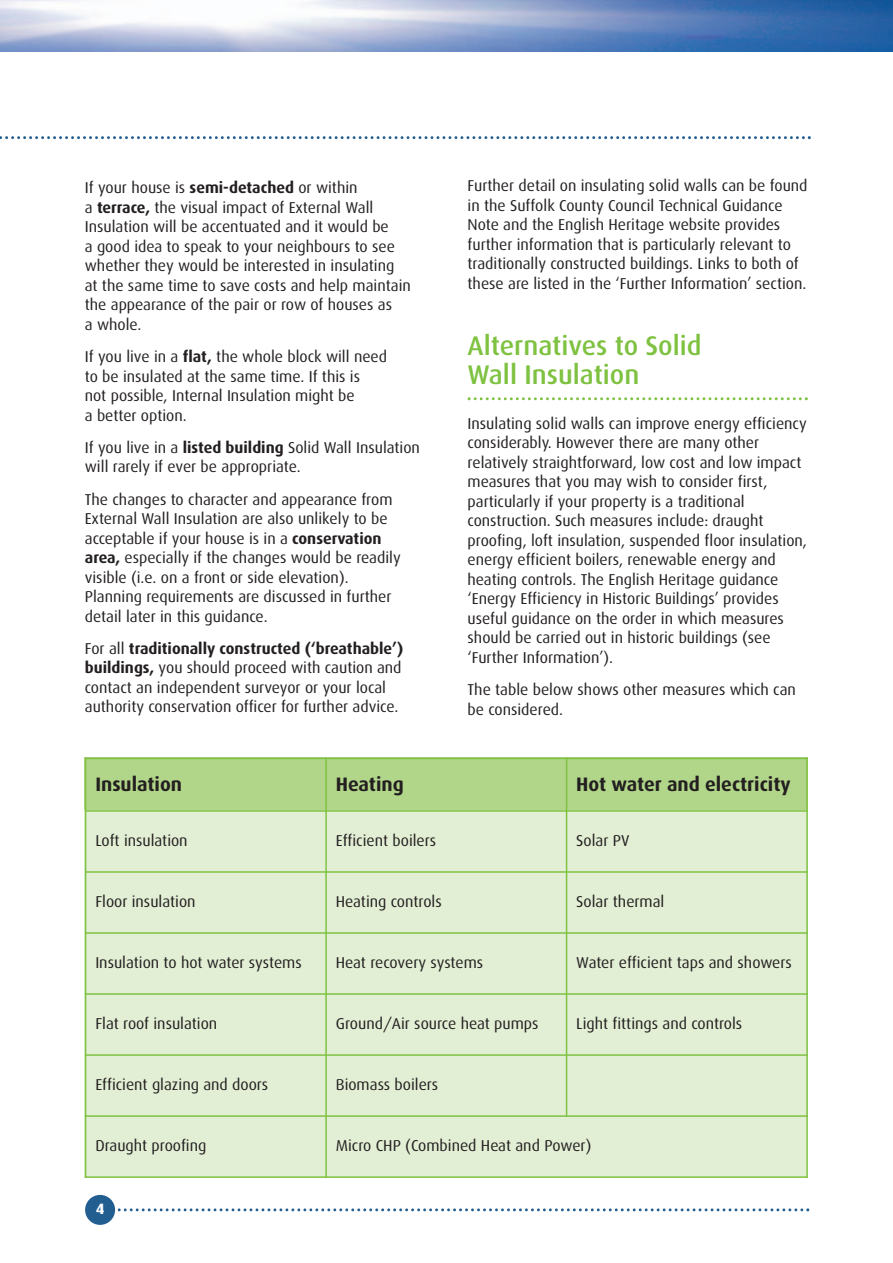
<style>
.page{position:relative;width:893px;height:1263px;background:#fff}
.page>*{position:absolute;margin:0;border:0;box-sizing:border-box;transform-origin:0 0}
.t1{font:500 27px/28.5px "Dax";color:#7fc241}
.t2{font:700 19.5px "Dax";color:#231f20}
.t3{font:15.75px/19.5px "Dax";color:#231f20}
.t4{font:800 15px "Dax";color:#fff}
.s1{font-weight:700}
</style>
<div class="page">
<img style="left:0;top:0;width:892px;height:51px">
<svg style="left:115px;top:1208px;width:694px;height:3px"></svg>
<div style="left:85px;top:1195px;width:30px;height:30px;background:#235e91;border-radius:50%"></div>
<svg style="left:0;top:136px;width:811px;height:3px"></svg>
<svg style="left:468px;top:397px;width:340px;height:3px"></svg>
<div style="left:85px;top:758px;width:241px;height:53px;background:#b1d689"></div>
<div style="left:326px;top:758px;width:240px;height:53px;background:#b1d689"></div>
<div style="left:566px;top:758px;width:242px;height:53px;background:#b1d689"></div>
<div style="left:85px;top:811px;width:241px;height:61px;background:#e2efd4"></div>
<div style="left:326px;top:811px;width:240px;height:61px;background:#e2efd4"></div>
<div style="left:566px;top:811px;width:242px;height:61px;background:#e2efd4"></div>
<div style="left:85px;top:872px;width:241px;height:61px;background:#e2efd4"></div>
<div style="left:326px;top:872px;width:240px;height:61px;background:#e2efd4"></div>
<div style="left:566px;top:872px;width:242px;height:61px;background:#e2efd4"></div>
<div style="left:85px;top:933px;width:241px;height:61px;background:#e2efd4"></div>
<div style="left:326px;top:933px;width:240px;height:61px;background:#e2efd4"></div>
<div style="left:566px;top:933px;width:242px;height:61px;background:#e2efd4"></div>
<div style="left:85px;top:994px;width:241px;height:61px;background:#e2efd4"></div>
<div style="left:326px;top:994px;width:240px;height:61px;background:#e2efd4"></div>
<div style="left:566px;top:994px;width:242px;height:61px;background:#e2efd4"></div>
<div style="left:85px;top:1055px;width:241px;height:61px;background:#e2efd4"></div>
<div style="left:326px;top:1055px;width:240px;height:61px;background:#e2efd4"></div>
<div style="left:566px;top:1055px;width:242px;height:61px;background:#e2efd4"></div>
<div style="left:85px;top:1116px;width:241px;height:62px;background:#e2efd4"></div>
<div style="left:327px;top:1116px;width:480px;height:62px;background:#e2efd4"></div>
<hr style="left:85px;top:758px;width:1px;height:420px;background:#7fc241">
<hr style="left:325px;top:758px;width:2px;height:420px;background:#7fc241">
<hr style="left:566px;top:758px;width:1px;height:359px;background:#7fc241">
<hr style="left:806px;top:758px;width:2px;height:420px;background:#7fc241">
<hr style="left:85px;top:758px;width:723px;height:1px;background:#7fc241">
<hr style="left:85px;top:810px;width:723px;height:2px;background:#7fc241">
<hr style="left:85px;top:871px;width:723px;height:2px;background:#7fc241">
<hr style="left:85px;top:932px;width:723px;height:2px;background:#7fc241">
<hr style="left:85px;top:993px;width:723px;height:2px;background:#7fc241">
<hr style="left:85px;top:1054px;width:723px;height:2px;background:#7fc241">
<hr style="left:85px;top:1115px;width:723px;height:2px;background:#7fc241">
<hr style="left:85px;top:1176px;width:723px;height:2px;background:#7fc241">
<p class="t3" style="left:85px;top:179px;width:327px">If your house is <span class="s1">semi-detached</span> or within<br>a <span class="s1">terrace,</span> the visual impact of External Wall Insulation will be accentuated and it would be<br>a good idea to speak to your neighbours to see whether they would be interested in insulating at the same time to save costs and help maintain the appearance of the pair or row of houses as<br>a whole.</p>
<p class="t3" style="left:85px;top:348px;width:304px">If you live in a <span class="s1">flat,</span> the whole block will need to be insulated at the same time. If this is<br>not possible, Internal Insulation might be<br>a better option.</p>
<p class="t3" style="left:85px;top:439px;width:337px">If you live in a <span class="s1">listed building</span> Solid Wall Insulation will rarely if ever be appropriate.</p>
<p class="t3" style="left:85px;top:490px;width:317px">The changes to character and appearance from External Wall Insulation are also unlikely to be acceptable if your house is in a <span class="s1">conservation area,</span> especially if the changes would be readily visible (i.e. on a front or side elevation).<br>Planning requirements are discussed in further detail later in this guidance.</p>
<p class="t3" style="left:85px;top:640px;width:320px">For all <span class="s1">traditionally constructed (‘breathable’) buildings,</span> you should proceed with caution and contact an independent surveyor or your local authority conservation officer for further advice.</p>
<p class="t3" style="left:468px;top:177px;width:341px">Further detail on insulating solid walls can be found in the Suffolk County Council Technical Guidance Note and the English Heritage website provides further information that is particularly relevant to traditionally constructed buildings. Links to both of these are listed in the ‘Further Information’ section.</p>
<h1 class="t1" style="left:468px;top:333px;width:236px">Alternatives to Solid<br>Wall Insulation</h1>
<p class="t3" style="left:468px;top:415px;width:341px">Insulating solid walls can improve energy efficiency considerably. However there are many other relatively straightforward, low cost and low impact measures that you may wish to consider first, particularly if your property is a traditional construction. Such measures include: draught proofing, loft insulation, suspended floor insulation, energy efficient boilers, renewable energy and heating controls. The English Heritage guidance ‘Energy Efficiency in Historic Buildings’ provides useful guidance on the order in which measures should be carried out in historic buildings (see ‘Further Information’).</p>
<p class="t3" style="left:468px;top:681px;width:330px">The table below shows other measures which can be considered.</p>
<p class="t2" style="left:95px;top:776px;width:88px">Insulation</p>
<p class="t2" style="left:336px;top:776px;width:69px">Heating</p>
<p class="t2" style="left:576px;top:776px;width:216px">Hot water and electricity</p>
<p class="t3" style="left:95px;top:832px;width:94px">Loft insulation</p>
<p class="t3" style="left:336px;top:832px;width:102px">Efficient boilers</p>
<p class="t3" style="left:576px;top:832px;width:55px">Solar PV</p>
<p class="t3" style="left:95px;top:893px;width:102px">Floor insulation</p>
<p class="t3" style="left:336px;top:893px;width:107px">Heating controls</p>
<p class="t3" style="left:576px;top:893px;width:90px">Solar thermal</p>
<p class="t3" style="left:95px;top:954px;width:208px">Insulation to hot water systems</p>
<p class="t3" style="left:336px;top:954px;width:149px">Heat recovery systems</p>
<p class="t3" style="left:576px;top:954px;width:217px">Water efficient taps and showers</p>
<p class="t3" style="left:95px;top:1015px;width:123px">Flat roof insulation</p>
<p class="t3" style="left:336px;top:1015px;width:204px">Ground/Air source heat pumps</p>
<p class="t3" style="left:576px;top:1015px;width:167px">Light fittings and controls</p>
<p class="t3" style="left:95px;top:1076px;width:174px">Efficient glazing and doors</p>
<p class="t3" style="left:336px;top:1076px;width:104px">Biomass boilers</p>
<p class="t3" style="left:95px;top:1137px;width:113px">Draught proofing</p>
<p class="t3" style="left:336px;top:1137px;width:257px">Micro CHP (Combined Heat and Power)</p>
<p class="t4" style="left:96px;top:1202px;width:10px">4</p>
</div>
